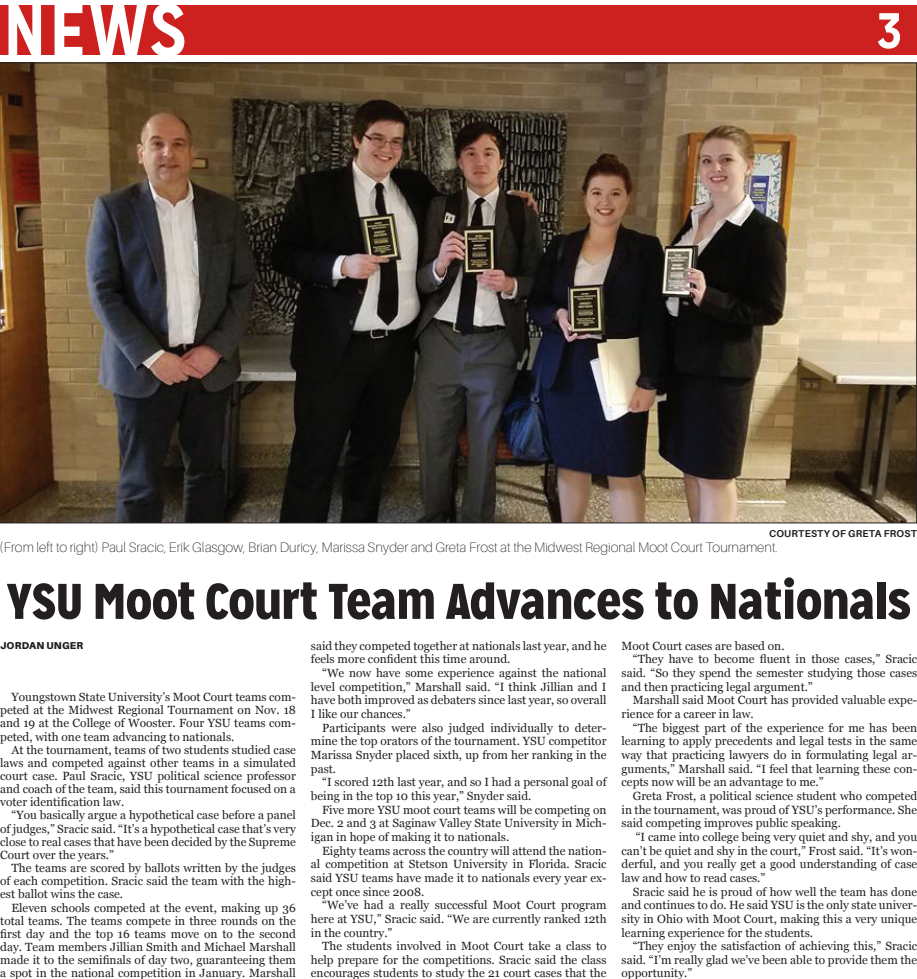
<style>
.page{position:relative;width:917px;height:979px;background:#fff}
.page>*{position:absolute;margin:0;border:0;box-sizing:border-box;transform-origin:0 0}
.Small_Headline{font:700 75px "Mission Gothic";color:#fff}
.t1{font:900 50px "Mission Gothic";color:#231f20}
.Small_Headline-2{font:700 50px "Mission Gothic";color:#fff}
.t2{font:100 13.75px "Aileron";color:#231f20}
.t3{font:11.88px/13.6px "Georgia";color:#231f20;text-align:justify}
.Large_Author___Photo{font:700 10px "Aileron";letter-spacing:.02em;color:#231f20}
.Large_Author___Photo-2{font:900 10px "Aileron";letter-spacing:.02em;color:#231f20}
</style>
<div class="page">
<div style="left:0;top:5px;width:917px;height:50px;background:#cc211f"></div>
<img style="left:2px;top:65px;width:913px;height:456px">
<p class="Small_Headline" style="left:2px;top:-17px;width:186px">NEWS</p>
<p class="Small_Headline-2" style="left:876px;top:-1px;width:27px">3</p>
<p class="Large_Author___Photo" style="left:769px;top:528px;width:149px">COURTESTY OF GRETA FROST</p>
<p class="t2" style="left:0;top:540px;width:780px">(From left to right) Paul Sracic, Erik Glasgow, Brian Duricy, Marissa Snyder and Greta Frost at the Midwest Regional Moot Court Tournament.</p>
<p class="t1" style="left:7px;top:569px;width:906px">YSU Moot Court Team Advances to Nationals</p>
<p class="Large_Author___Photo-2" style="left:0;top:639px;width:85px">JORDAN UNGER</p>
<p class="t3" style="left:0;top:691px;width:297px;line-height:13.1px;text-indent:11px">Youngstown State University’s Moot Court teams com&shy;peted at the Midwest Regional Tournament on Nov. 18 and 19 at the College of Wooster. Four YSU teams com&shy;peted, with one team advancing to nationals.</p>
<p class="t3" style="left:0;top:743px;width:297px;line-height:13.1px;text-indent:11px">At the tournament, teams of two students studied case laws and competed against other teams in a simulated court case. Paul Sracic, YSU political science professor and coach of the team, said this tournament focused on a voter identification law.</p>
<p class="t3" style="left:0;top:809px;width:297px;line-height:13.1px;text-indent:11px">“You basically argue a hypothetical case before a panel of judges,” Sracic said. “It’s a hypothetical case that’s very close to real cases that have been decided by the Supreme Court over the years.”</p>
<p class="t3" style="left:0;top:861px;width:297px;line-height:13.1px;text-indent:11px">The teams are scored by ballots written by the judges of each competition. Sracic said the team with the high&shy;est ballot wins the case.</p>
<p class="t3" style="left:0;top:901px;width:297px;line-height:13.1px;text-indent:11px">Eleven schools competed at the event, making up 36 total teams. The teams compete in three rounds on the first day and the top 16 teams move on to the second day. Team members Jillian Smith and Michael Marshall made it to the semifinals of day two, guaranteeing them a spot in the national competition in January. Marshall</p>
<p class="t3" style="left:311px;top:639px;width:297px">said they competed together at nationals last year, and he feels more confident this time around.</p>
<p class="t3" style="left:311px;top:666px;width:297px;text-indent:11px">“We now have some experience against the national level competition,” Marshall said. “I think Jillian and I have both improved as debaters since last year, so overall I like our chances.”</p>
<p class="t3" style="left:311px;top:721px;width:297px;text-indent:11px">Participants were also judged individually to deter&shy;mine the top orators of the tournament. YSU competitor Marissa Snyder placed sixth, up from her ranking in the past.</p>
<p class="t3" style="left:311px;top:776px;width:297px;text-indent:11px">“I scored 12th last year, and so I had a personal goal of being in the top 10 this year,” Snyder said.</p>
<p class="t3" style="left:311px;top:803px;width:297px;text-indent:11px">Five more YSU moot court teams will be competing on Dec. 2 and 3 at Saginaw Valley State University in Mich&shy;igan in hope of making it to nationals.</p>
<p class="t3" style="left:311px;top:844px;width:297px;text-indent:11px">Eighty teams across the country will attend the nation&shy;al competition at Stetson University in Florida. Sracic said YSU teams have made it to nationals every year ex&shy;cept once since 2008.</p>
<p class="t3" style="left:311px;top:898px;width:297px;text-indent:11px">“We’ve had a really successful Moot Court program here at YSU,” Sracic said. “We are currently ranked 12th in the country.”</p>
<p class="t3" style="left:311px;top:939px;width:297px;text-indent:11px">The students involved in Moot Court take a class to help prepare for the competitions. Sracic said the class encourages students to study the 21 court cases that the</p>
<p class="t3" style="left:622px;top:639px;width:164px">Moot Court cases are based on.</p>
<p class="t3" style="left:622px;top:653px;width:297px;text-indent:11px">“They have to become fluent in those cases,” Sracic said. “So they spend the semester studying those cases and then practicing legal argument.”</p>
<p class="t3" style="left:622px;top:694px;width:297px;text-indent:11px">Marshall said Moot Court has provided valuable expe&shy;rience for a career in law.</p>
<p class="t3" style="left:622px;top:721px;width:297px;text-indent:11px">“The biggest part of the experience for me has been learning to apply precedents and legal tests in the same way that practicing lawyers do in formulating legal ar&shy;guments,” Marshall said. “I feel that learning these con&shy;cepts now will be an advantage to me.”</p>
<p class="t3" style="left:622px;top:789px;width:297px;text-indent:11px">Greta Frost, a political science student who competed in the tournament, was proud of YSU’s performance. She said competing improves public speaking.</p>
<p class="t3" style="left:622px;top:830px;width:297px;text-indent:14px">“I came into college being very quiet and shy, and you can’t be quiet and shy in the court,” Frost said. “It’s won&shy;derful, and you really get a good understanding of case law and how to read cases.”</p>
<p class="t3" style="left:622px;top:885px;width:297px;text-indent:11px">Sracic said he is proud of how well the team has done and continues to do. He said YSU is the only state univer&shy;sity in Ohio with Moot Court, making this a very unique learning experience for the students.</p>
<p class="t3" style="left:622px;top:939px;width:297px;text-indent:11px">“They enjoy the satisfaction of achieving this,” Sracic said. “I’m really glad we’ve been able to provide them the opportunity.”</p>
</div>
